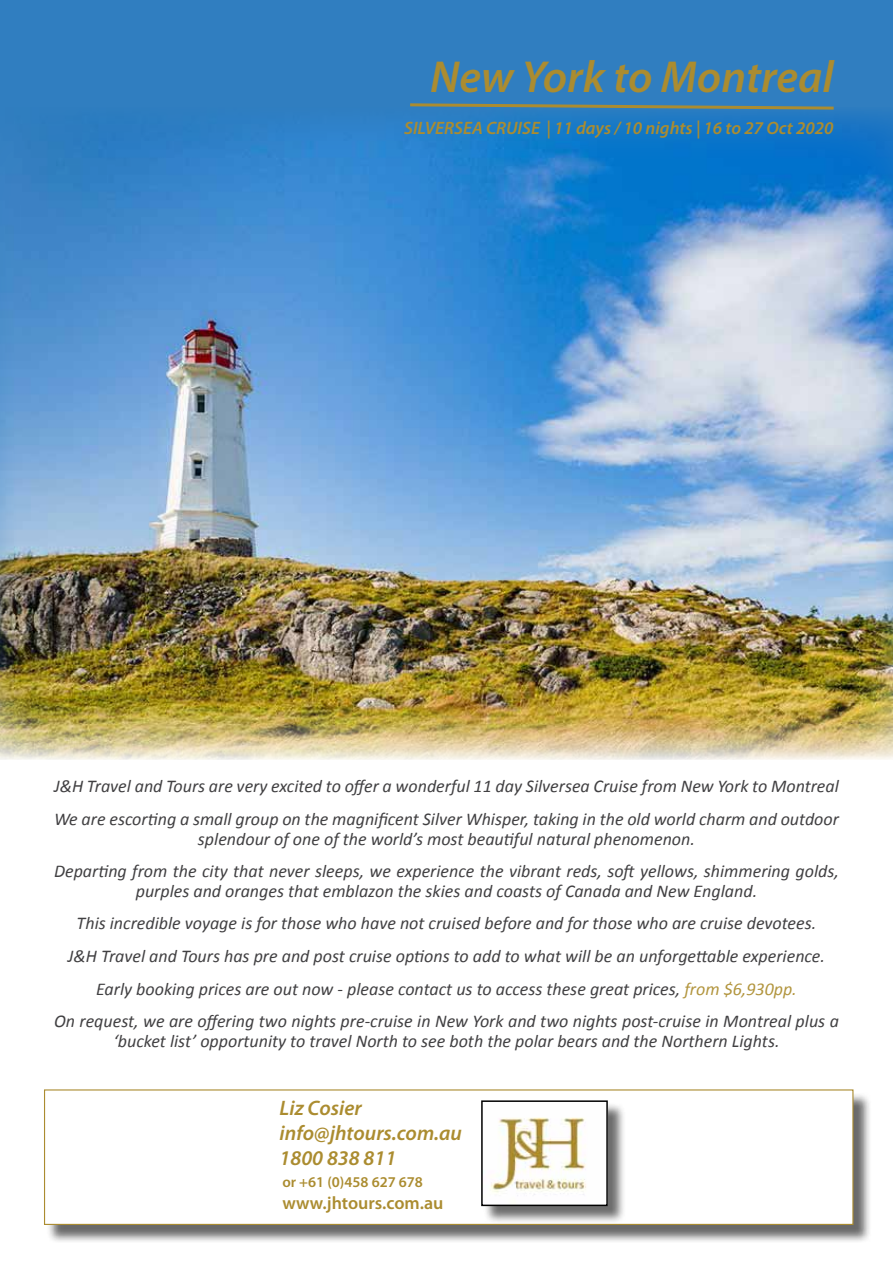
<style>
.page{position:relative;width:893px;height:1263px;background:#fff}
.page>*{position:absolute;margin:0;border:0;box-sizing:border-box;transform-origin:0 0}
.t1{font:italic 600 45px "Myriad Pro";color:#ab8c30}
.t2{font:italic 600 21px/25.2px "Myriad Pro";color:#ab8c30}
.t3{font:italic 18px/32.5px "Calibri";color:#414042;text-align:center}
.t4{font:italic 600 18px "Myriad Pro";color:#ab8c30}
.t5{font:600 18px "Myriad Pro";color:#ab8c30}
.t6{font:600 15px "Myriad Pro";color:#ab8c30}
.s1{color:#b2953e}
</style>
<div class="page">
<div style="left:0;top:0;width:893px;height:107px;background:#307ec0"></div>
<div style="left:46px;top:1091px;width:826px;height:152px;background:#000;opacity:.59"></div>
<div style="left:44px;top:1089px;width:809px;height:136px;background:#fff;border:1px solid #ab8c30"></div>
<div style="left:483px;top:1103px;width:143px;height:122px;background:#000;opacity:.58"></div>
<img style="left:484px;top:1103px;width:121px;height:100px">
<div style="left:481px;top:1100px;width:127px;height:106px;border:2px solid #000"></div>
<img style="left:0;top:107px;width:893px;height:653px">
<svg style="left:407px;top:102px;width:430px;height:9px;background:#568290"></svg>
<h1 class="t1" style="left:430px;top:48px;width:405px">New York to Montreal</h1>
<p class="t4" style="left:404px;top:116px;width:431px">SILVERSEA CRUISE | 11 days / 10 nights | 16 to 27 Oct 2020</p>
<p class="t3" style="left:54px;top:769px;width:786px;text-align:left">J&amp;H Travel and Tours are very excited to offer a wonderful 11 day Silversea Cruise from New York to Montreal<br>We are escorting a small group on the magnificent Silver Whisper, taking in the old world charm and outdoor</p>
<p class="t3" style="left:54px;top:821px;width:786px">splendour of one of the world’s most beautiful natural phenomenon.<br>Departing from the city that never sleeps, we experience the vibrant reds, soft yellows, shimmering golds,</p>
<p class="t3" style="left:54px;top:874px;width:786px">purples and oranges that emblazon the skies and coasts of Canada and New England.<br>This incredible voyage is for those who have not cruised before and for those who are cruise devotees.<br>J&amp;H Travel and Tours has pre and post cruise options to add to what will be an unforgettable experience.<br>Early booking prices are out now - please contact us to access these great prices, <span class="s1">from $6,930pp.<br></span>On request, we are offering two nights pre-cruise in New York and two nights post-cruise in Montreal plus a</p>
<p class="t3" style="left:113px;top:1024px;width:668px">‘bucket list’ opportunity to travel North to see both the polar bears and the Northern Lights.</p>
<p class="t2" style="left:280px;top:1094px;width:184px">Liz Cosier info@jhtours.com.au<br>1800 838 811</p>
<p class="t6" style="left:282px;top:1173px;width:142px">or +61 (0)458 627 678</p>
<p class="t5" style="left:282px;top:1191px;width:163px">www.jhtours.com.au</p>
</div>
